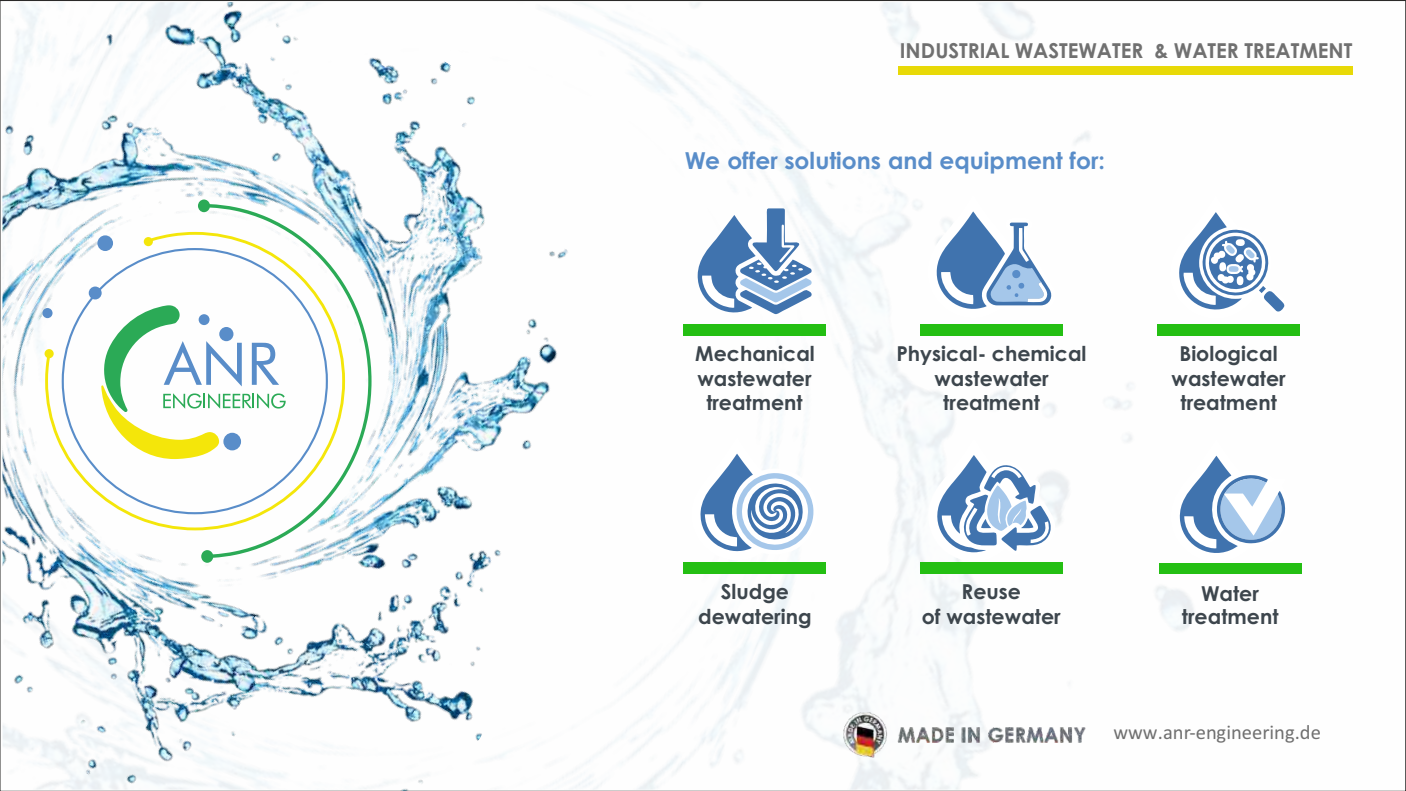
<style>
.page{position:relative;width:1406px;height:791px;background:#fff}
.page>*{position:absolute;margin:0;border:0;box-sizing:border-box;transform-origin:0 0}
.t1{font:700 23.4px "Century Gothic";color:#598dc9}
.t2{font:700 20.47px/24.5px "Century Gothic";color:#3d464d;text-align:center}
.t3{font:700 20.47px "Century Gothic";color:#707070}
.t4{font:20.47px "Calibri";color:#707070}
</style>
<div class="page">
<img style="left:575px;top:2px;width:727px;height:788px">
<img style="left:841px;top:709px;width:248px;height:51px">
<div style="left:684px;top:324px;width:142px;height:12px;background:#24bf13"></div>
<div style="left:921px;top:324px;width:142px;height:12px;background:#24bf13"></div>
<div style="left:1158px;top:324px;width:142px;height:12px;background:#24bf13"></div>
<div style="left:684px;top:562px;width:142px;height:12px;background:#24bf13"></div>
<div style="left:921px;top:562px;width:142px;height:12px;background:#24bf13"></div>
<div style="left:1159px;top:563px;width:142px;height:11px;background:#24bf13"></div>
<svg style="left:688px;top:436px;width:130px;height:124px"></svg>
<svg style="left:926px;top:438px;width:133px;height:124px"></svg>
<svg style="left:1170px;top:438px;width:120px;height:125px"></svg>
<svg style="left:697px;top:208px;width:115px;height:109px"></svg>
<svg style="left:925px;top:194px;width:131px;height:124px"></svg>
<svg style="left:1165px;top:195px;width:124px;height:129px"></svg>
<div style="left:898px;top:66px;width:455px;height:9px;background:#e8d907"></div>
<img style="left:3px;top:2px;width:572px;height:789px">
<svg style="left:198px;top:199px;width:174px;height:364px"></svg>
<svg style="left:45px;top:232px;width:300px;height:298px"></svg>
<svg style="left:62px;top:248px;width:266px;height:266px"></svg>
<div style="left:97px;top:235px;width:16px;height:16px;background:#598dc9;border-radius:50%"></div>
<div style="left:42px;top:308px;width:11px;height:10px;background:#598dc9;border-radius:50%"></div>
<p class="t3" style="left:900px;top:43px;width:454px">INDUSTRIAL WASTEWATER &amp; WATER TREATMENT</p>
<p class="t1" style="left:685px;top:152px;width:422px">We offer solutions and equipment for:</p>
<p class="t2" style="left:695px;top:343px;width:121px">Mechanical wastewater treatment</p>
<p class="t2" style="left:896px;top:343px;width:192px">Physical- chemical wastewater treatment</p>
<p class="t2" style="left:1172px;top:343px;width:116px">Biological wastewater treatment</p>
<p class="t2" style="left:698px;top:581px;width:115px">Sludge dewatering</p>
<p class="t2" style="left:922px;top:581px;width:140px">Reuse<br>of wastewater</p>
<p class="t2" style="left:1182px;top:584px;width:98px;line-height:22.9px">Water treatment</p>
<p class="t4" style="left:1113px;top:724px;width:209px">www.anr-engineering.de</p>
</div>
